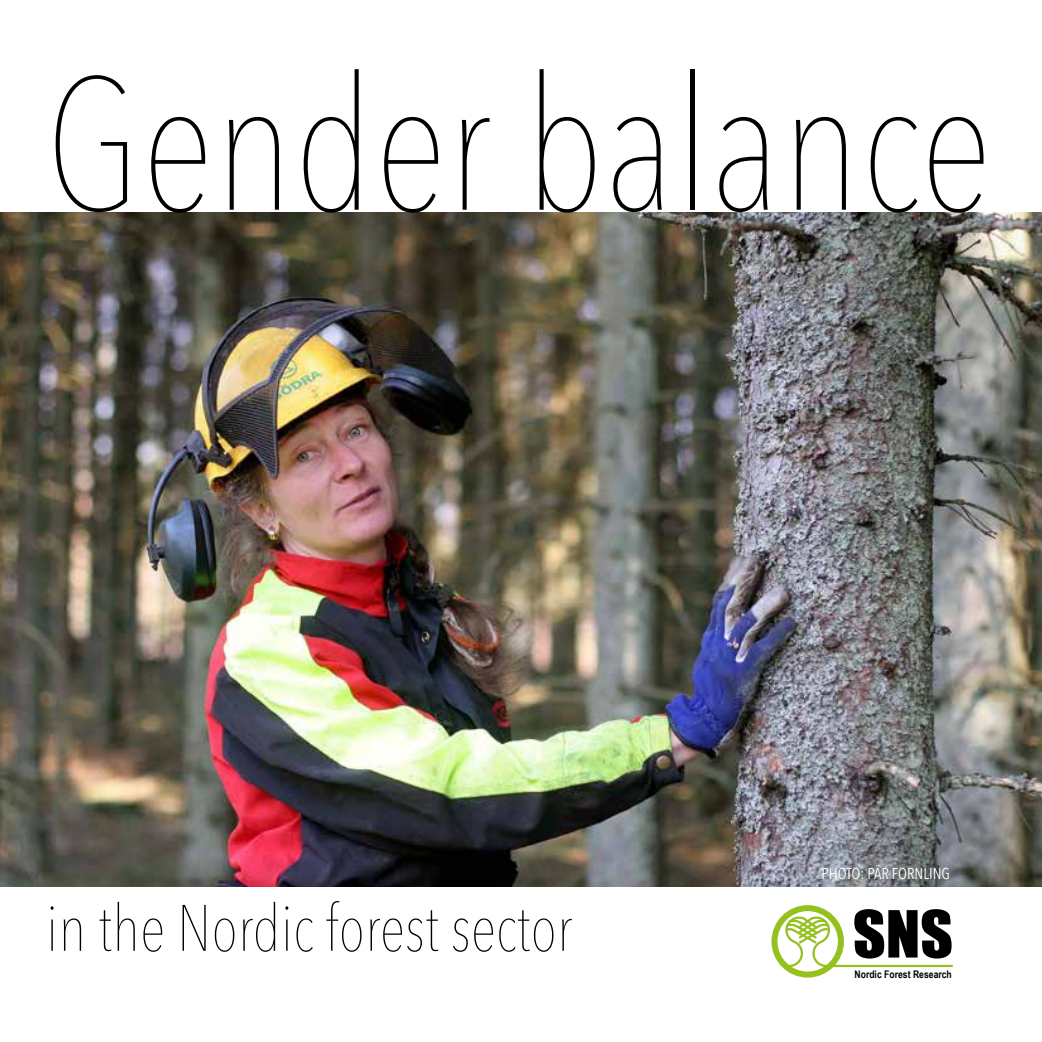
<style>
.page{position:relative;width:1042px;height:1042px;background:#fff}
.page>*{position:absolute;margin:0;border:0;box-sizing:border-box;transform-origin:0 0}
.t1{font:200 185.85px "Avenir Next Condensed";color:#000}
.t2{font:200 64.75px "Avenir Next Condensed";color:#000}
.t3{font:60.02px "Impact";color:#000;scale:1.06 1}
.t4{font:15.75px "Avenir Next Condensed";color:#fff}
.t5{font:700 10.5px "Arial Narrow";color:#000}
</style>
<div class="page">
<img style="left:0;top:212px;width:1042px;height:674px">
<div style="left:771px;top:905px;width:73px;height:72px;border:6px solid #95c11f;border-radius:50%"></div>
<svg style="left:781px;top:916px;width:53px;height:51px"></svg>
<hr style="left:832px;top:965px;width:121px;height:2px;background:#95c11f">
<h1 class="t1" style="left:45px;top:34px;width:948px">Gender balance</h1>
<p class="t2" style="left:46px;top:889px;width:528px">in the Nordic forest sector</p>
<p class="t4" style="left:821px;top:860px;width:130px">PHOTO: PÄR FORNLING</p>
<p class="t3" style="left:853px;top:887px;width:96px">SNS</p>
<p class="t5" style="left:854px;top:966px;width:99px">Nordic Forest Research</p>
</div>
